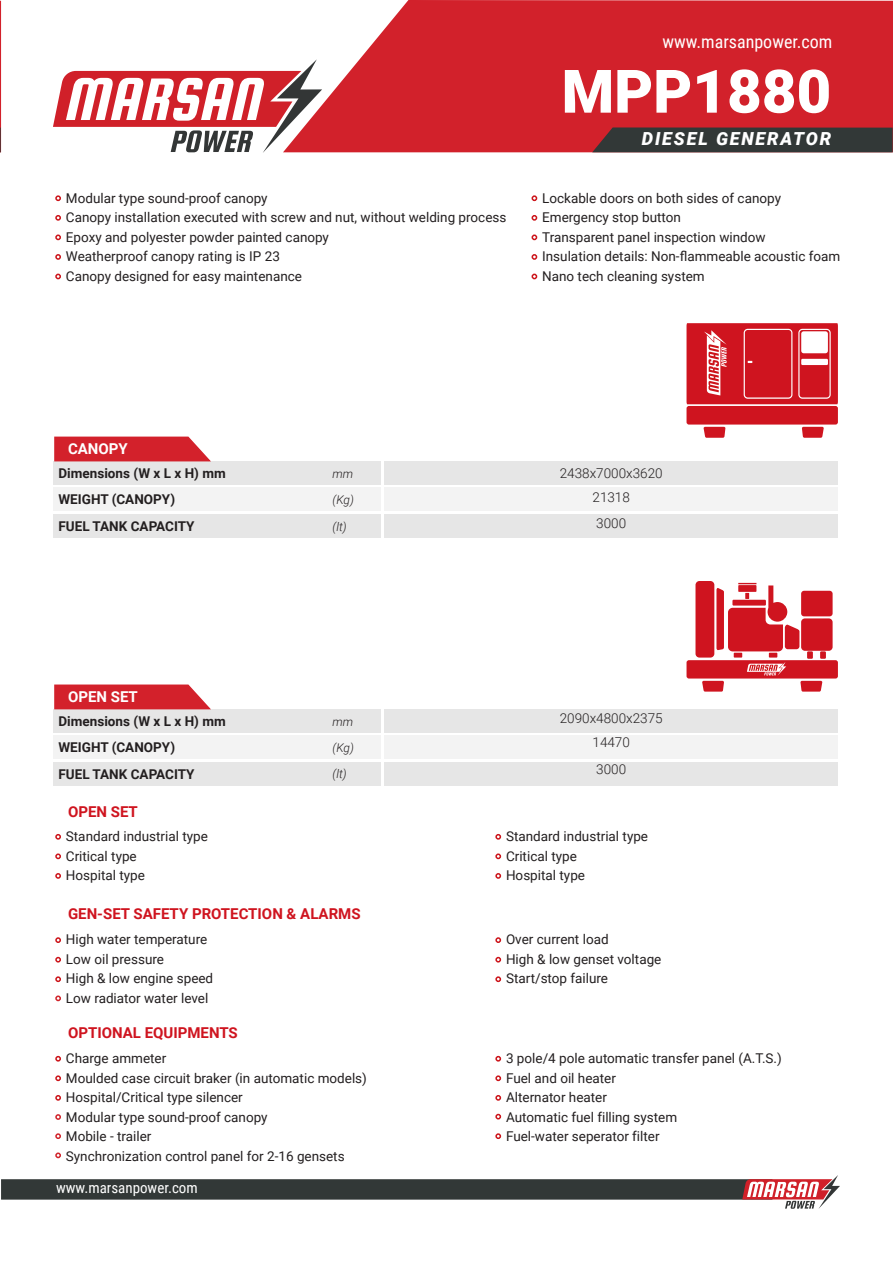
<style>
.page{position:relative;width:893px;height:1263px;background:#fff}
.page>*{position:absolute;margin:0;border:0;box-sizing:border-box;transform-origin:0 0}
.t1{font:900 60px "Roboto";color:#fff}
.t2{font:18px "Roboto Condensed";color:#fff}
.t3{font:italic 900 18px "Roboto";letter-spacing:.1em;color:#fff}
.t4{font:700 15px "Roboto";color:#cf141f}
.t5{font:15px "Roboto Condensed";color:#fff}
.t6{font:700 15px "Roboto";color:#fff}
.t7{font:13.5px "Roboto";color:#231f20}
.t8{font:700 13.5px "Roboto";color:#231f20}
.t9{font:300 13.5px "Roboto";color:#231f20}
.t10{font:italic 300 12px "Roboto";color:#231f20}
</style>
<div class="page">
<div style="left:53px;top:461px;width:328px;height:24px;background:#e6e6e6"></div>
<div style="left:53px;top:709px;width:328px;height:24px;background:#e6e6e6"></div>
<div style="left:53px;top:514px;width:328px;height:23px;background:#e6e6e6"></div>
<div style="left:53px;top:762px;width:328px;height:23px;background:#e6e6e6"></div>
<div style="left:53px;top:488px;width:328px;height:23px;background:#f3f3f3"></div>
<div style="left:53px;top:736px;width:328px;height:23px;background:#f3f3f3"></div>
<svg style="left:53px;top:70px;width:269px;height:83px"></svg>
<hr style="left:0;top:1px;width:1px;height:151px;background:#d2212b">
<svg style="left:283px;top:0;width:610px;height:152px;background:#d4363f"></svg>
<svg style="left:0;top:128px;width:1px;height:24px"></svg>
<svg style="left:592px;top:127px;width:301px;height:25px;background:#3b3636"></svg>
<div style="left:385px;top:461px;width:453px;height:24px;background:#e6e6e6"></div>
<div style="left:385px;top:709px;width:453px;height:24px;background:#e6e6e6"></div>
<div style="left:385px;top:514px;width:453px;height:23px;background:#e6e6e6"></div>
<div style="left:385px;top:762px;width:453px;height:23px;background:#e6e6e6"></div>
<div style="left:385px;top:488px;width:453px;height:23px;background:#f3f3f3"></div>
<div style="left:385px;top:736px;width:453px;height:23px;background:#f3f3f3"></div>
<svg style="left:54px;top:436px;width:157px;height:26px;background:#d73942"></svg>
<svg style="left:54px;top:684px;width:157px;height:26px;background:#d73942"></svg>
<div style="left:2px;top:1180px;width:770px;height:19px;background:#323837"></div>
<div style="left:1px;top:1179px;width:771px;height:20px;border:2px solid #323837"></div>
<svg style="left:742px;top:1175px;width:98px;height:34px"></svg>
<svg style="left:703px;top:427px;width:22px;height:11px"></svg>
<svg style="left:802px;top:427px;width:22px;height:11px"></svg>
<div style="left:686px;top:406px;width:152px;height:19px;background:#cf141f;border-radius:2px"></div>
<svg style="left:686px;top:323px;width:152px;height:81px;background:#d63841"></svg>
<div style="left:801px;top:591px;width:32px;height:25px;background:#cf141f;border-radius:3px"></div>
<div style="left:801px;top:618px;width:32px;height:33px;background:#cf141f;border-radius:4px"></div>
<div style="left:695px;top:581px;width:19px;height:77px;background:#cf141f;border-radius:4px"></div>
<div style="left:686px;top:660px;width:152px;height:18px;background:#cf141f;border-radius:2px"></div>
<div style="left:820px;top:651px;width:6px;height:8px;background:#cf141f"></div>
<svg style="left:702px;top:583px;width:120px;height:109px"></svg>
<svg style="left:55px;top:195px;width:6px;height:6px"></svg>
<svg style="left:55px;top:215px;width:6px;height:6px"></svg>
<svg style="left:55px;top:234px;width:6px;height:6px"></svg>
<svg style="left:55px;top:254px;width:6px;height:6px"></svg>
<svg style="left:55px;top:274px;width:6px;height:5px"></svg>
<svg style="left:55px;top:834px;width:6px;height:6px"></svg>
<svg style="left:55px;top:853px;width:6px;height:6px"></svg>
<svg style="left:55px;top:873px;width:6px;height:6px"></svg>
<svg style="left:495px;top:834px;width:6px;height:6px"></svg>
<svg style="left:495px;top:853px;width:6px;height:6px"></svg>
<svg style="left:495px;top:873px;width:6px;height:6px"></svg>
<svg style="left:55px;top:937px;width:6px;height:6px"></svg>
<svg style="left:55px;top:957px;width:6px;height:5px"></svg>
<svg style="left:55px;top:976px;width:6px;height:6px"></svg>
<svg style="left:55px;top:1056px;width:6px;height:5px"></svg>
<svg style="left:55px;top:1075px;width:6px;height:6px"></svg>
<svg style="left:55px;top:1095px;width:6px;height:6px"></svg>
<svg style="left:495px;top:937px;width:6px;height:6px"></svg>
<svg style="left:495px;top:957px;width:6px;height:5px"></svg>
<svg style="left:495px;top:976px;width:6px;height:6px"></svg>
<svg style="left:495px;top:1056px;width:6px;height:5px"></svg>
<svg style="left:495px;top:1075px;width:6px;height:6px"></svg>
<svg style="left:495px;top:1095px;width:6px;height:6px"></svg>
<svg style="left:495px;top:1114px;width:6px;height:5px"></svg>
<svg style="left:495px;top:1133px;width:6px;height:6px"></svg>
<svg style="left:531px;top:195px;width:6px;height:6px"></svg>
<svg style="left:531px;top:215px;width:6px;height:6px"></svg>
<svg style="left:531px;top:234px;width:6px;height:6px"></svg>
<svg style="left:531px;top:254px;width:6px;height:6px"></svg>
<svg style="left:531px;top:274px;width:6px;height:5px"></svg>
<svg style="left:55px;top:995px;width:6px;height:6px"></svg>
<svg style="left:55px;top:1114px;width:6px;height:6px"></svg>
<svg style="left:55px;top:1133px;width:6px;height:6px"></svg>
<svg style="left:55px;top:1152px;width:6px;height:6px"></svg>
<p class="t2" style="left:662px;top:29px;width:171px">www.marsanpower.com</p>
<p class="t1" style="left:562px;top:49px;width:271px">MPP1880</p>
<p class="t7" style="left:66px;top:188px;width:203px">Modular type sound-proof canopy</p>
<p class="t7" style="left:66px;top:208px;width:442px">Canopy installation executed with screw and nut, without welding process</p>
<p class="t7" style="left:66px;top:227px;width:265px">Epoxy and polyester powder painted canopy</p>
<p class="t7" style="left:66px;top:247px;width:216px">Weatherproof canopy rating is IP 23</p>
<p class="t7" style="left:66px;top:266px;width:238px">Canopy designed for easy maintenance</p>
<p class="t3" style="left:642px;top:126px;width:191px">DIESEL GENERATOR</p>
<p class="t7" style="left:542px;top:188px;width:240px">Lockable doors on both sides of canopy</p>
<p class="t7" style="left:542px;top:208px;width:140px">Emergency stop button</p>
<p class="t7" style="left:542px;top:227px;width:225px">Transparent panel inspection window</p>
<p class="t7" style="left:542px;top:247px;width:300px">Insulation details: Non-flammeable acoustic foam</p>
<p class="t7" style="left:542px;top:266px;width:164px">Nano tech cleaning system</p>
<p class="t6" style="left:68px;top:438px;width:61px">CANOPY</p>
<p class="t8" style="left:58px;top:464px;width:169px">Dimensions (W x L x H) mm</p>
<p class="t8" style="left:58px;top:490px;width:118px">WEIGHT (CANOPY)</p>
<p class="t8" style="left:58px;top:516px;width:138px">FUEL TANK CAPACITY</p>
<p class="t6" style="left:68px;top:686px;width:71px">OPEN SET</p>
<p class="t8" style="left:58px;top:712px;width:169px">Dimensions (W x L x H) mm</p>
<p class="t8" style="left:58px;top:738px;width:118px">WEIGHT (CANOPY)</p>
<p class="t8" style="left:58px;top:764px;width:138px">FUEL TANK CAPACITY</p>
<p class="t4" style="left:68px;top:801px;width:71px">OPEN SET</p>
<p class="t10" style="left:333px;top:465px;width:22px">mm</p>
<p class="t10" style="left:333px;top:492px;width:23px">(Kg)</p>
<p class="t10" style="left:333px;top:518px;width:16px">(lt)</p>
<p class="t10" style="left:333px;top:713px;width:22px">mm</p>
<p class="t10" style="left:333px;top:739px;width:23px">(Kg)</p>
<p class="t10" style="left:333px;top:766px;width:16px">(lt)</p>
<p class="t9" style="left:560px;top:464px;width:104px">2438x7000x3620</p>
<p class="t9" style="left:592px;top:488px;width:39px">21318</p>
<p class="t9" style="left:596px;top:514px;width:31px">3000</p>
<p class="t9" style="left:560px;top:709px;width:104px">2090x4800x2375</p>
<p class="t9" style="left:592px;top:733px;width:39px">14470</p>
<p class="t9" style="left:596px;top:759px;width:31px">3000</p>
<p class="t7" style="left:66px;top:827px;width:144px">Standard industrial type</p>
<p class="t7" style="left:66px;top:846px;width:72px">Critical type</p>
<p class="t7" style="left:66px;top:866px;width:81px">Hospital type</p>
<p class="t4" style="left:68px;top:903px;width:294px">GEN-SET SAFETY PROTECTION &amp; ALARMS</p>
<p class="t7" style="left:66px;top:930px;width:143px">High water temperature</p>
<p class="t7" style="left:66px;top:950px;width:100px">Low oil pressure</p>
<p class="t7" style="left:66px;top:969px;width:149px">High &amp; low engine speed</p>
<p class="t7" style="left:66px;top:989px;width:144px">Low radiator water level</p>
<p class="t4" style="left:68px;top:1022px;width:171px">OPTIONAL EQUIPMENTS</p>
<p class="t7" style="left:66px;top:1049px;width:102px">Charge ammeter</p>
<p class="t7" style="left:66px;top:1068px;width:303px">Moulded case circuit braker (in automatic models)</p>
<p class="t7" style="left:66px;top:1088px;width:178px">Hospital/Critical type silencer</p>
<p class="t7" style="left:66px;top:1107px;width:203px">Modular type sound-proof canopy</p>
<p class="t7" style="left:66px;top:1127px;width:87px">Mobile - trailer</p>
<p class="t7" style="left:66px;top:1146px;width:280px">Synchronization control panel for 2-16 gensets</p>
<p class="t5" style="left:56px;top:1177px;width:143px">www.marsanpower.com</p>
<p class="t7" style="left:506px;top:827px;width:144px">Standard industrial type</p>
<p class="t7" style="left:506px;top:846px;width:72px">Critical type</p>
<p class="t7" style="left:506px;top:866px;width:81px">Hospital type</p>
<p class="t7" style="left:506px;top:930px;width:104px">Over current load</p>
<p class="t7" style="left:506px;top:950px;width:157px">High &amp; low genset voltage</p>
<p class="t7" style="left:506px;top:969px;width:104px">Start/stop failure</p>
<p class="t7" style="left:506px;top:1049px;width:277px">3 pole/4 pole automatic transfer panel (A.T.S.)</p>
<p class="t7" style="left:506px;top:1068px;width:111px">Fuel and oil heater</p>
<p class="t7" style="left:506px;top:1088px;width:102px">Alternator heater</p>
<p class="t7" style="left:506px;top:1107px;width:173px">Automatic fuel filling system</p>
<p class="t7" style="left:506px;top:1127px;width:155px">Fuel-water seperator filter</p>
</div>
